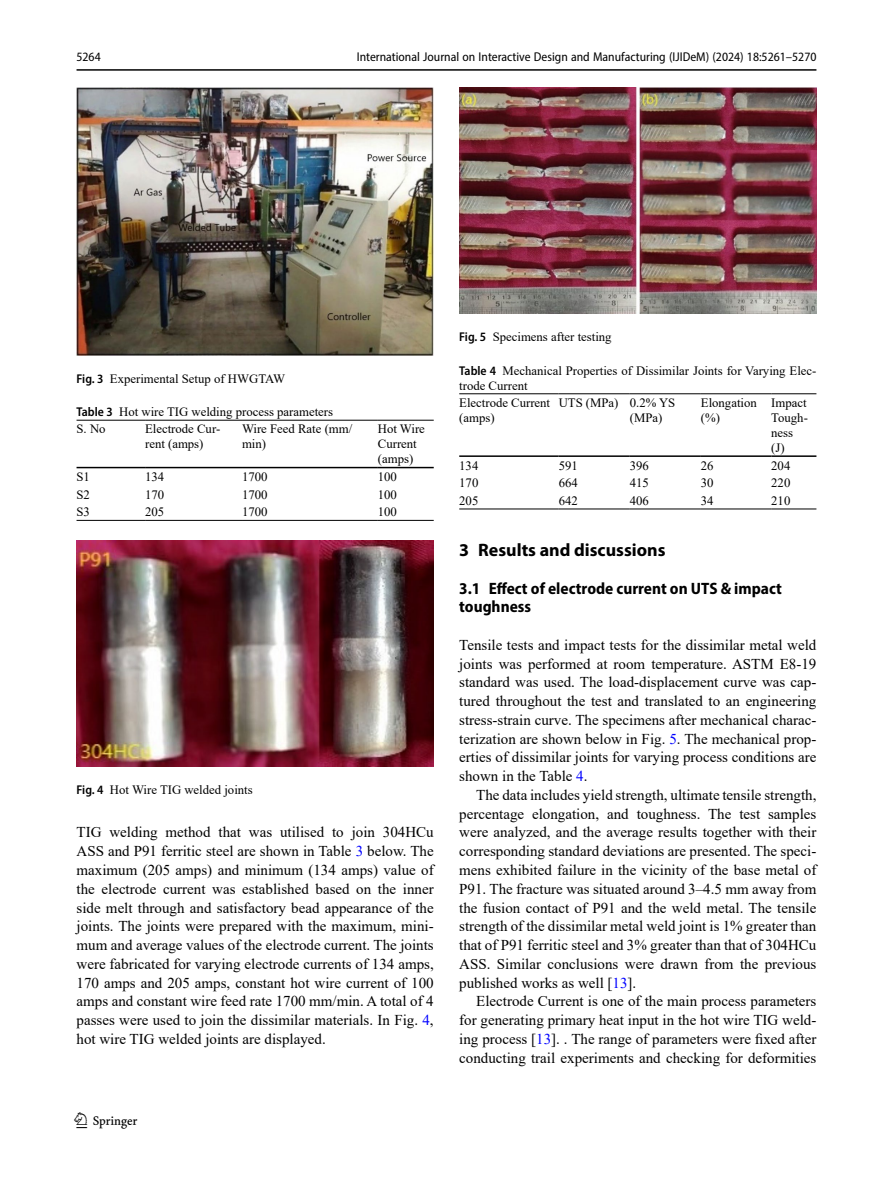
<style>
.page{position:relative;width:893px;height:1187px;background:#fff}
.page>*{position:absolute;margin:0;border:0;box-sizing:border-box;transform-origin:0 0}
.t1{font:22.5px "Springnew";color:#000}
.Head_1{font:700 18px "Myriad Pro";color:#000}
.Head_2_After_1{font:700 semi-condensed 16.5px/18.8px "Myriad Pro";color:#000}
.Body_Text_Indent{font:15px/18.8px "Times New Roman";color:#000;text-align:justify}
.Body_Text{font:15px/18.8px "Times New Roman";color:#000;text-align:justify}
.Table_Head{font:12.75px/15px "Times New Roman";color:#000}
.Table_Caption{font:12.75px/15px "Times New Roman";color:#000}
.t2{font:semi-condensed 12.75px "Myriad Pro";color:#000}
.Figure_Caption{font:12.75px "Times New Roman";color:#000}
.Table_Body{font:12.75px "Times New Roman";color:#000}
.s1{font-family:"Myriad Pro";font-weight:600;font-stretch:semi-condensed}
.s2{color:#00f}
</style>
<div class="page">
<hr style="left:77px;top:69px;width:739px;height:2px;background:#000">
<hr style="left:77px;top:467px;width:68px;height:1px;background:#000">
<hr style="left:145px;top:420px;width:97px;height:1px;background:#000">
<hr style="left:145px;top:467px;width:97px;height:1px;background:#000">
<hr style="left:242px;top:420px;width:136px;height:1px;background:#000">
<hr style="left:242px;top:467px;width:136px;height:1px;background:#000">
<hr style="left:378px;top:420px;width:56px;height:1px;background:#000">
<hr style="left:378px;top:467px;width:56px;height:1px;background:#000">
<hr style="left:77px;top:520px;width:68px;height:1px;background:#000">
<hr style="left:145px;top:520px;width:97px;height:1px;background:#000">
<hr style="left:242px;top:520px;width:136px;height:1px;background:#000">
<hr style="left:378px;top:520px;width:56px;height:1px;background:#000">
<hr style="left:77px;top:420px;width:68px;height:1px;background:#000">
<hr style="left:459px;top:455px;width:100px;height:2px;background:#000">
<hr style="left:559px;top:393px;width:71px;height:1px;background:#000">
<hr style="left:559px;top:455px;width:71px;height:2px;background:#000">
<hr style="left:630px;top:393px;width:71px;height:1px;background:#000">
<hr style="left:630px;top:455px;width:71px;height:2px;background:#000">
<hr style="left:701px;top:393px;width:70px;height:1px;background:#000">
<hr style="left:701px;top:455px;width:70px;height:2px;background:#000">
<hr style="left:771px;top:393px;width:45px;height:1px;background:#000">
<hr style="left:771px;top:455px;width:45px;height:2px;background:#000">
<hr style="left:459px;top:508px;width:100px;height:1px;background:#000">
<hr style="left:559px;top:508px;width:71px;height:1px;background:#000">
<hr style="left:630px;top:508px;width:71px;height:1px;background:#000">
<hr style="left:701px;top:508px;width:70px;height:1px;background:#000">
<hr style="left:771px;top:508px;width:45px;height:1px;background:#000">
<hr style="left:459px;top:393px;width:100px;height:1px;background:#000">
<img style="left:459px;top:87px;width:357px;height:226px">
<img style="left:77px;top:540px;width:357px;height:226px">
<img style="left:77px;top:87px;width:357px;height:268px">
<p class="t2" style="left:77px;top:49px;width:26px">5264</p>
<p class="t2" style="left:357px;top:49px;width:461px">International Journal on Interactive Design and Manufacturing (IJIDeM) (2024) 18:5261–5270</p>
<p class="Figure_Caption" style="left:459px;top:328px;width:154px"><span class="s1">Fig. 5</span> Specimens after testing</p>
<p class="Figure_Caption" style="left:77px;top:369px;width:210px"><span class="s1">Fig. 3</span> Experimental Setup of HWGTAW</p>
<p class="Table_Caption" style="left:77px;top:404px;width:258px"><span class="s1">Table 3</span> Hot wire TIG welding process parameters</p>
<p class="Table_Head" style="left:77px;top:421px;width:31px">S. No</p>
<p class="Table_Head" style="left:145px;top:421px;width:77px">Electrode Cur&shy;rent (amps)</p>
<p class="Table_Head" style="left:242px;top:421px;width:112px">Wire Feed Rate (mm/ min)</p>
<p class="Table_Head" style="left:378px;top:421px;width:49px">Hot Wire<br>Current (amps)</p>
<p class="Table_Body" style="left:77px;top:468px;width:15px">S1</p>
<p class="Table_Body" style="left:145px;top:468px;width:21px">134</p>
<p class="Table_Body" style="left:242px;top:468px;width:27px">1700</p>
<p class="Table_Body" style="left:378px;top:468px;width:21px">100</p>
<p class="Table_Body" style="left:77px;top:485px;width:15px">S2</p>
<p class="Table_Body" style="left:145px;top:485px;width:21px">170</p>
<p class="Table_Body" style="left:242px;top:485px;width:27px">1700</p>
<p class="Table_Body" style="left:378px;top:485px;width:21px">100</p>
<p class="Table_Body" style="left:77px;top:503px;width:15px">S3</p>
<p class="Table_Body" style="left:145px;top:503px;width:21px">205</p>
<p class="Table_Body" style="left:242px;top:503px;width:27px">1700</p>
<p class="Table_Body" style="left:378px;top:503px;width:21px">100</p>
<p class="Figure_Caption" style="left:77px;top:781px;width:178px"><span class="s1">Fig. 4</span> Hot Wire TIG welded joints</p>
<p class="Body_Text_Indent" style="left:77px;top:822px;width:359px">TIG welding method that was utilised to join 304HCu ASS and P91 ferritic steel are shown in Table <span class="s2">3</span> below. The maximum (205 amps) and minimum (134 amps) value of the electrode current was established based on the inner side melt through and satisfactory bead appearance of the joints. The joints were prepared with the maximum, mini&shy;mum and average values of the electrode current. The joints were fabricated for varying electrode currents of 134 amps, 170 amps and 205 amps, constant hot wire current of 100 amps and constant wire feed rate 1700 mm/min. A total of 4 passes were used to join the dissimilar materials. In Fig. <span class="s2">4</span>, hot wire TIG welded joints are displayed.</p>
<h1 class="t1" style="left:77px;top:1107px;width:63px">1 3</h1>
<p class="Table_Caption" style="left:459px;top:362px;width:359px"><span class="s1">Table 4</span> Mechanical Properties of Dissimilar Joints for Varying Elec&shy;trode Current</p>
<p class="Table_Head" style="left:459px;top:394px;width:92px">Electrode Current (amps)</p>
<p class="Table_Head" style="left:559px;top:394px;width:61px">UTS (MPa)</p>
<p class="Table_Head" style="left:630px;top:394px;width:47px">0.2% YS (MPa)</p>
<p class="Table_Head" style="left:701px;top:394px;width:57px">Elongation (%)</p>
<p class="Table_Head" style="left:771px;top:394px;width:38px">Impact<br>Tough&shy;ness (J)</p>
<p class="Table_Body" style="left:459px;top:456px;width:21px">134</p>
<p class="Table_Body" style="left:559px;top:456px;width:21px">591</p>
<p class="Table_Body" style="left:630px;top:456px;width:21px">396</p>
<p class="Table_Body" style="left:701px;top:456px;width:14px">26</p>
<p class="Table_Body" style="left:771px;top:456px;width:21px">204</p>
<p class="Table_Body" style="left:459px;top:474px;width:21px">170</p>
<p class="Table_Body" style="left:559px;top:474px;width:21px">664</p>
<p class="Table_Body" style="left:630px;top:474px;width:21px">415</p>
<p class="Table_Body" style="left:701px;top:474px;width:14px">30</p>
<p class="Table_Body" style="left:771px;top:474px;width:21px">220</p>
<p class="Table_Body" style="left:459px;top:491px;width:21px">205</p>
<p class="Table_Body" style="left:559px;top:491px;width:21px">642</p>
<p class="Table_Body" style="left:630px;top:491px;width:21px">406</p>
<p class="Table_Body" style="left:701px;top:491px;width:14px">34</p>
<p class="Table_Body" style="left:771px;top:491px;width:21px">210</p>
<p class="Head_1" style="left:459px;top:538px;width:208px">3 Results and discussions</p>
<p class="Head_2_After_1" style="left:459px;top:578px;width:324px">3.1 Effect of electrode current on UTS &amp; impact toughness</p>
<p class="Body_Text" style="left:459px;top:635px;width:359px">Tensile tests and impact tests for the dissimilar metal weld joints was performed at room temperature. ASTM E8-19 standard was used. The load-displacement curve was cap&shy;tured throughout the test and translated to an engineering stress-strain curve. The specimens after mechanical charac&shy;terization are shown below in Fig. <span class="s2">5</span>. The mechanical prop&shy;erties of dissimilar joints for varying process conditions are shown in the Table <span class="s2">4</span>.</p>
<p class="Body_Text_Indent" style="left:459px;top:785px;width:359px;text-indent:17px">The data includes yield strength, ultimate tensile strength, percentage elongation, and toughness. The test samples were analyzed, and the average results together with their corresponding standard deviations are presented. The speci&shy;mens exhibited failure in the vicinity of the base metal of P91. The fracture was situated around 3–4.5 mm away from the fusion contact of P91 and the weld metal. The tensile strength of the dissimilar metal weld joint is 1% greater than that of P91 ferritic steel and 3% greater than that of 304HCu ASS. Similar conclusions were drawn from the previous published works as well [<span class="s2">13</span>].</p>
<p class="Body_Text_Indent" style="left:459px;top:991px;width:359px;text-indent:17px">Electrode Current is one of the main process parameters for generating primary heat input in the hot wire TIG weld&shy;ing process [<span class="s2">13</span>]. . The range of parameters were fixed after conducting trail experiments and checking for deformities</p>
</div>
